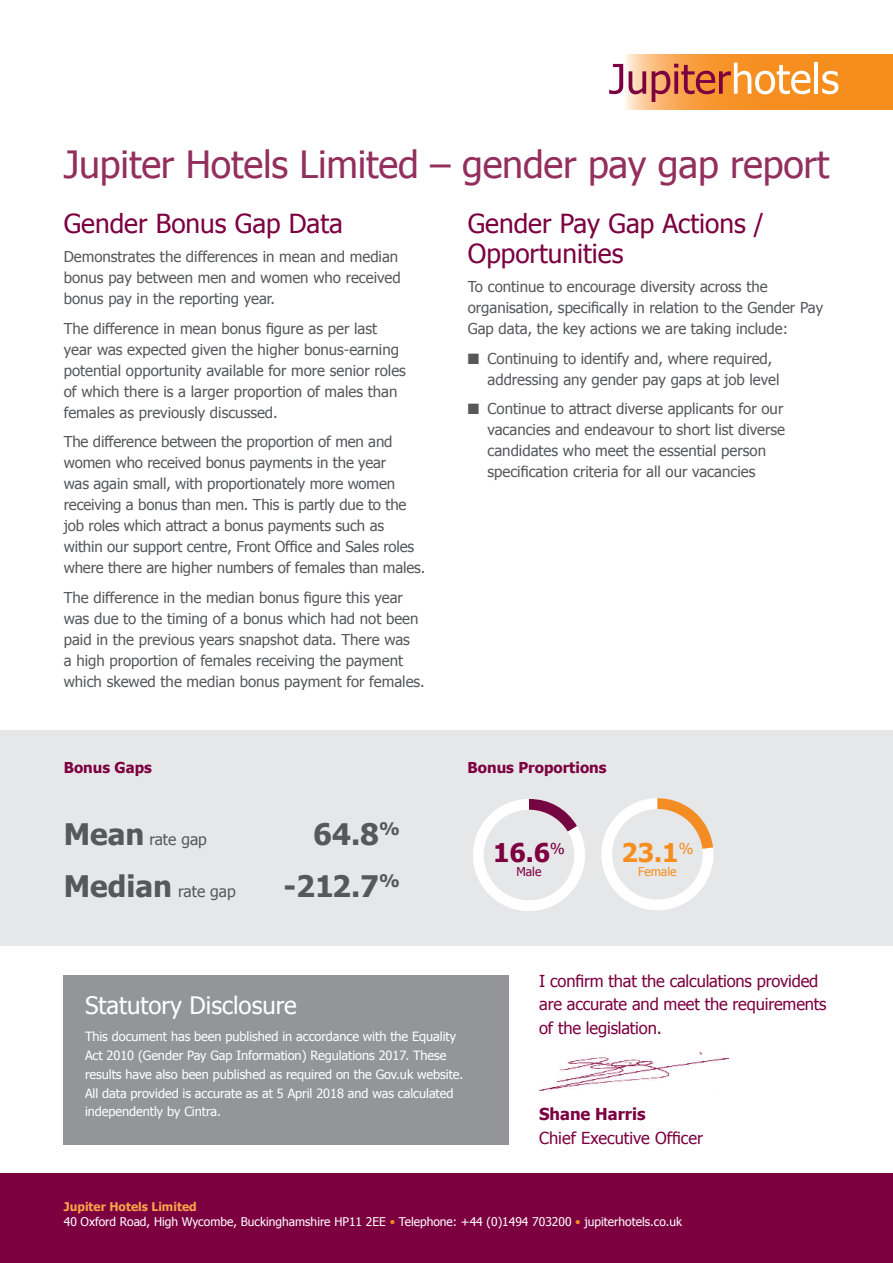
<style>
.page{position:relative;width:893px;height:1263px;background:#fff}
.page>*{position:absolute;margin:0;border:0;box-sizing:border-box;transform-origin:0 0}
.t1{font:37.5px "Tahoma";letter-spacing:-.005em;color:#932f5c}
.t2{font:700 29.55px "Tahoma";color:#57585a}
.t3{font:26.25px/30px "Tahoma";color:#7c0040}
.t4{font:700 25.8px "Tahoma";color:#7c0040}
.t5{font:700 25.8px "Tahoma";color:#f68e1e}
.t6{font:24px "Tahoma";color:#fff}
.t7{font:16.5px/23.2px "Tahoma";letter-spacing:-.01em;color:#7c0040}
.t8{font:700 16.5px "Tahoma";color:#7c0040}
.t9{font:15.6px "Tahoma";color:#57585a}
.t10{font:15px/21px "Tahoma";color:#57585a}
.t11{font:700 15px "Tahoma";color:#7c0040}
.t12{font:12.75px/18.8px "Tahoma";letter-spacing:-.005em;color:#fff}
.t13{font:12.15px "Tahoma";color:#f68e1e}
.t14{font:12.15px "Tahoma";color:#7c0040}
.t15{font:12px/15px "Tahoma";color:#fff}
.s1{font-weight:700;font-size:29.55px}
.s2{font-weight:700;color:#f9a249}
.s3{color:#f68e1e}
</style>
<div class="page">
<div style="left:0;top:730px;width:893px;height:215px;background:#e6e7e9"></div>
<div style="left:0;top:1174px;width:893px;height:89px;background:#7c0040"></div>
<img style="left:538px;top:1051px;width:192px;height:42px">
<div style="left:64px;top:974px;width:445px;height:170px;background:#939598"></div>
<img style="left:625px;top:54px;width:268px;height:55px">
<svg style="left:609px;top:64px;width:14px;height:30px"></svg>
<svg style="left:629px;top:71px;width:17px;height:23px"></svg>
<svg style="left:652px;top:63px;width:158px;height:39px;background:#e79150"></svg>
<hr style="left:814px;top:63px;width:4px;height:31px;background:#fff">
<svg style="left:822px;top:71px;width:16px;height:23px"></svg>
<svg style="left:473px;top:798px;width:241px;height:113px"></svg>
<div style="left:612px;top:809px;width:91px;height:90px;background:#e6e7e9;border-radius:50%"></div>
<h1 class="t1" style="left:64px;top:140px;width:767px">Jupiter Hotels Limited – gender pay gap report</h1>
<h3 class="t3" style="left:64px;top:207px;width:281px">Gender Bonus Gap Data</h3>
<p class="t10" style="left:64px;top:246px;width:338px">Demonstrates the differences in mean and median bonus pay between men and women who received bonus pay in the reporting year.</p>
<p class="t10" style="left:64px;top:317px;width:344px">The difference in mean bonus figure as per last year was expected given the higher bonus-earning potential opportunity available for more senior roles of which there is a larger proportion of males than females as previously discussed.</p>
<p class="t10" style="left:64px;top:431px;width:363px">The difference between the proportion of men and women who received bonus payments in the year<br>was again small, with proportionately more women receiving a bonus than men. This is partly due to the job roles which attract a bonus payments such as within our support centre, Front Office and Sales roles where there are higher numbers of females than males.</p>
<p class="t10" style="left:64px;top:586px;width:362px">The difference in the median bonus figure this year was due to the timing of a bonus which had not been paid in the previous years snapshot data. There was<br>a high proportion of females receiving the payment which skewed the median bonus payment for females.</p>
<h3 class="t3" style="left:468px;top:207px;width:298px">Gender Pay Gap Actions /<br>Opportunities</h3>
<p class="t10" style="left:468px;top:276px;width:357px">To continue to encourage diversity across the organisation, specifically in relation to the Gender Pay<br>Gap data, the key actions we are taking include:</p>
<p class="t10" style="left:487px;top:347px;width:293px;text-indent:-20px">■ Continuing to identify and, where required, addressing any gender pay gaps at job level</p>
<p class="t10" style="left:487px;top:398px;width:299px;text-indent:-20px">■ Continue to attract diverse applicants for our vacancies and endeavour to short list diverse candidates who meet the essential person specification criteria for all our vacancies</p>
<p class="t11" style="left:64px;top:758px;width:90px">Bonus Gaps</p>
<p class="t11" style="left:468px;top:758px;width:141px">Bonus Proportions</p>
<p class="t9" style="left:64px;top:829px;width:145px"><span class="s1">Mean</span> rate gap</p>
<h2 class="t2" style="left:313px;top:815px;width:88px">64.8<sup>%</sup></h2>
<p class="t9" style="left:64px;top:881px;width:173px"><span class="s1">Median</span> rate gap</p>
<h2 class="t2" style="left:283px;top:867px;width:118px">-212.7<sup>%</sup></h2>
<h3 class="t4" style="left:493px;top:836px;width:73px">16.6<sup>%</sup></h3>
<p class="t14" style="left:516px;top:864px;width:26px">Male</p>
<h3 class="t5" style="left:621px;top:836px;width:73px">23.1<sup>%</sup></h3>
<p class="t13" style="left:638px;top:864px;width:40px">Female</p>
<h3 class="t6" style="left:85px;top:990px;width:213px">Statutory Disclosure</h3>
<p class="t12" style="left:85px;top:1027px;width:380px">This document has been published in accordance with the Equality Act 2010 (Gender Pay Gap Information) Regulations 2017. These results have also been published as required on the Gov.uk website.<br>All data provided is accurate as at 5 April 2018 and was calculated independently by Cintra.</p>
<p class="t7" style="left:539px;top:969px;width:289px">I confirm that the calculations provided are accurate and meet the requirements of the legislation.</p>
<p class="t8" style="left:539px;top:1104px;width:108px">Shane Harris</p>
<p class="t7" style="left:539px;top:1125px;width:165px">Chief Executive Officer</p>
<p class="t15" style="left:64px;top:1199px;width:620px"><span class="s2">Jupiter Hotels Limited<br></span>40 Oxford Road, High Wycombe, Buckinghamshire HP11 2EE <span class="s3">•</span> Telephone: +44 (0)1494 703200 <span class="s3">•</span> jupiterhotels.co.uk</p>
</div>
